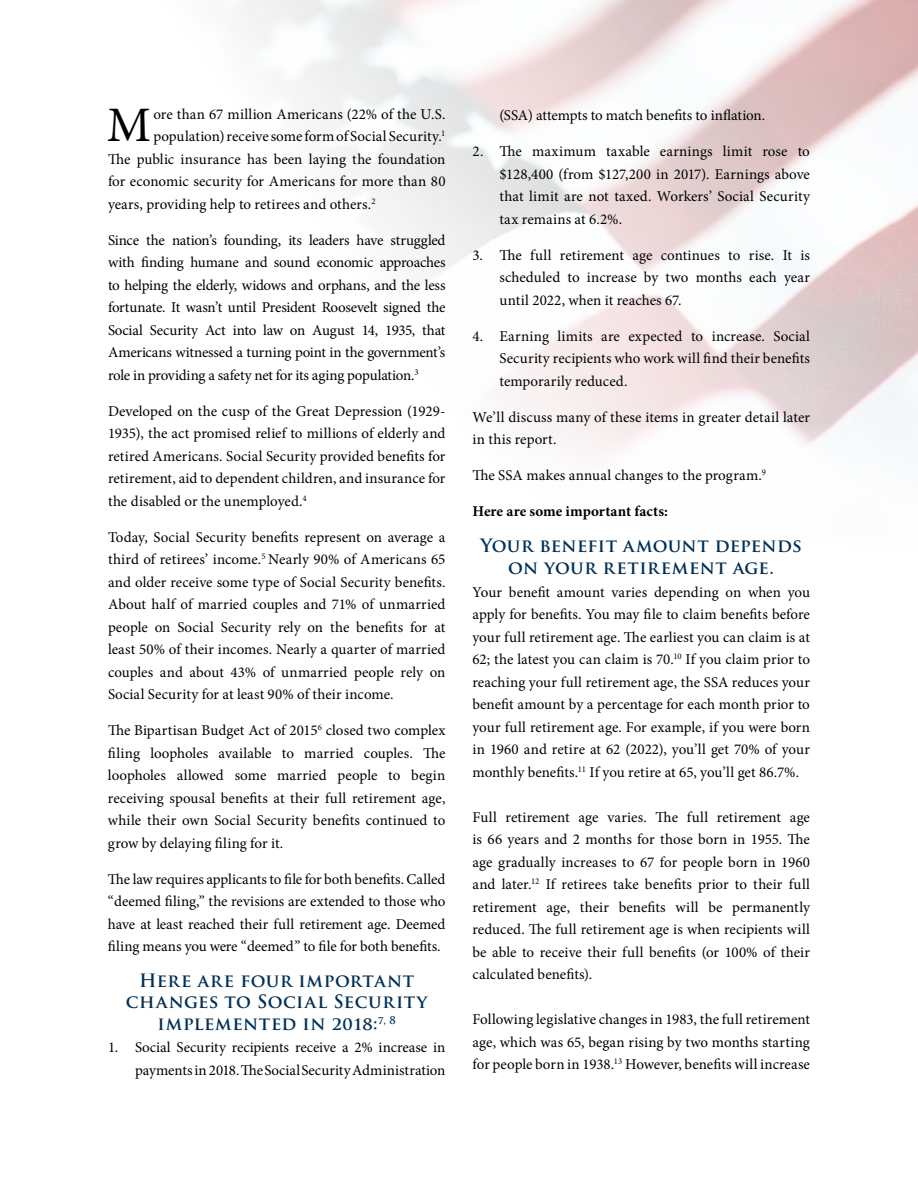
<style>
.page{position:relative;width:918px;height:1188px;background:#fff}
.page>*{position:absolute;margin:0;border:0;box-sizing:border-box;transform-origin:0 0}
.t1{font:49.65px "Minion Pro";color:#000}
.t2{font:700 18px/21.6px "Trajan Pro";letter-spacing:.02em;color:#003056;text-align:center}
.t3{font:15px/22.5px "Minion Pro";color:#000;text-align:justify}
.t4{font:700 15px "Minion Pro";color:#000}
</style>
<div class="page">
<h1 class="t1" style="left:107px;top:92px;width:46px">M</h1>
<p class="t3" style="left:153px;top:103px;width:294px">ore than 67 million Americans (22% of the U.S.</p>
<p class="t3" style="left:153px;top:125px;width:294px">population) receive some form of Social Security.<sup>1</sup></p>
<p class="t3" style="left:108px;top:148px;width:339px">The public insurance has been laying the foundation</p>
<p class="t3" style="left:108px;top:170px;width:339px">for economic security for Americans for more than 80</p>
<p class="t3" style="left:108px;top:193px;width:269px">years, providing help to retirees and others.<sup>2</sup></p>
<p class="t3" style="left:108px;top:229px;width:339px">Since the nation’s founding, its leaders have struggled with finding humane and sound economic approaches to helping the elderly, widows and orphans, and the less fortunate. It wasn’t until President Roosevelt signed the Social Security Act into law on August 14, 1935, that Americans witnessed a turning point in the government’s role in providing a safety net for its aging population.<sup>3</sup></p>
<p class="t3" style="left:108px;top:400px;width:339px">Developed on the cusp of the Great Depression (1929- 1935), the act promised relief to millions of elderly and retired Americans. Social Security provided benefits for retirement, aid to dependent children, and insurance for the disabled or the unemployed.<sup>4</sup></p>
<p class="t3" style="left:108px;top:526px;width:339px">Today, Social Security benefits represent on average a third of retirees’ income.<sup>5</sup> Nearly 90% of Americans 65 and older receive some type of Social Security benefits.<br>About half of married couples and 71% of unmarried people on Social Security rely on the benefits for at least 50% of their incomes. Nearly a quarter of married couples and about 43% of unmarried people rely on Social Security for at least 90% of their income.</p>
<p class="t3" style="left:108px;top:719px;width:339px">The Bipartisan Budget Act of 2015<sup>6</sup> closed two complex filing loopholes available to married couples. The loopholes allowed some married people to begin receiving spousal benefits at their full retirement age, while their own Social Security benefits continued to grow by delaying filing for it.</p>
<p class="t3" style="left:108px;top:868px;width:339px">The law requires applicants to file for both benefits. Called “deemed filing,” the revisions are extended to those who have at least reached their full retirement age. Deemed filing means you were “deemed” to file for both benefits.</p>
<p class="t2" style="left:126px;top:969px;width:303px">Here are four important changes to Social Security implemented in 2018:<sup>7,</sup> <sup>8</sup></p>
<p class="t3" style="left:108px;top:1036px;width:339px;text-align:right">1. Social Security recipients receive a 2% increase in payments in 2018. The Social Security Administration</p>
<p class="t3" style="left:500px;top:104px;width:267px">(SSA) attempts to match benefits to inflation.</p>
<p class="t3" style="left:500px;top:140px;width:312px;text-indent:-27px">2. The maximum taxable earnings limit rose to $128,400 (from $127,200 in 2017). Earnings above that limit are not taxed. Workers’ Social Security tax remains at 6.2%.</p>
<p class="t3" style="left:500px;top:244px;width:312px;text-indent:-27px">3. The full retirement age continues to rise. It is scheduled to increase by two months each year until 2022, when it reaches 67.</p>
<p class="t3" style="left:500px;top:325px;width:312px;text-indent:-27px">4. Earning limits are expected to increase. Social Security recipients who work will find their benefits temporarily reduced.</p>
<p class="t3" style="left:472px;top:406px;width:339px">We’ll discuss many of these items in greater detail later in this report.</p>
<p class="t3" style="left:472px;top:464px;width:295px">The SSA makes annual changes to the program.<sup>9</sup></p>
<p class="t4" style="left:473px;top:503px;width:197px">Here are some important facts:</p>
<p class="t2" style="left:481px;top:534px;width:323px;line-height:22.5px">Your benefit amount depends on your retirement age.</p>
<p class="t3" style="left:472px;top:581px;width:339px">Your benefit amount varies depending on when you apply for benefits. You may file to claim benefits before your full retirement age. The earliest you can claim is at 62; the latest you can claim is 70.<sup>10</sup> If you claim prior to reaching your full retirement age, the SSA reduces your benefit amount by a percentage for each month prior to your full retirement age. For example, if you were born in 1960 and retire at 62 (2022), you’ll get 70% of your monthly benefits.<sup>11</sup> If you retire at 65, you’ll get 86.7%.</p>
<p class="t3" style="left:472px;top:806px;width:339px">Full retirement age varies. The full retirement age is 66 years and 2 months for those born in 1955. The age gradually increases to 67 for people born in 1960 and later.<sup>12</sup> If retirees take benefits prior to their full retirement age, their benefits will be permanently reduced. The full retirement age is when recipients will be able to receive their full benefits (or 100% of their calculated benefits).</p>
<p class="t3" style="left:472px;top:1008px;width:339px">Following legislative changes in 1983, the full retirement age, which was 65, began rising by two months starting for people born in 1938.<sup>13</sup> However, benefits will increase</p>
</div>
